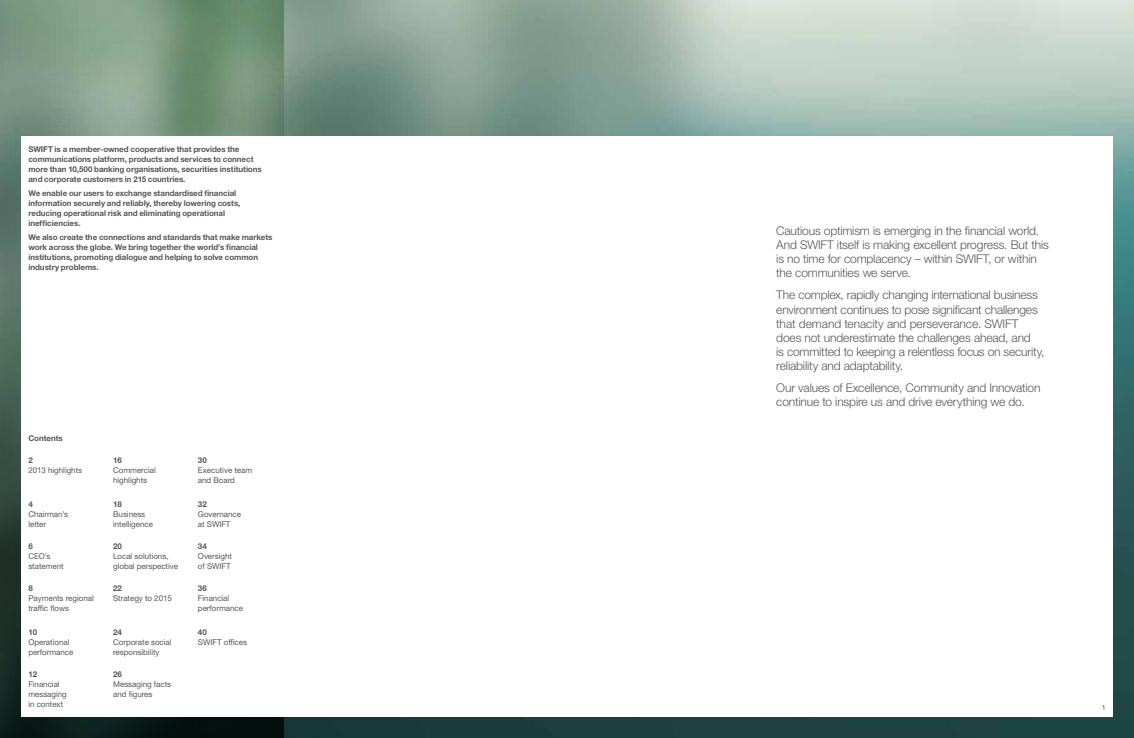
<style>
.page{position:relative;width:1134px;height:738px;background:#fff}
.page>*{position:absolute;margin:0;border:0;box-sizing:border-box;transform-origin:0 0}
.t1{font:300 12px/14px "Helvetica Neue LT Std";letter-spacing:-.015em;color:#575756}
.t2{font:700 8px/10px "Helvetica Neue LT Std";letter-spacing:-.005em;color:#575756}
.t3{font:8px/10px "Helvetica Neue LT Std";letter-spacing:-.005em;color:#575756}
.t4{font:7px "Helvetica Neue LT Std";color:#575756}
</style>
<div class="page">
<img style="left:283px;top:0;width:851px;height:737px">
<img style="left:0;top:0;width:283px;height:737px">
<div style="left:21px;top:136px;width:1092px;height:580px;background:#fff"></div>
<p class="t2" style="left:28px;top:144px;width:235px">SWIFT is a member-owned cooperative that provides the communications platform, products and services to connect more than 10,500 banking organisations, securities institutions and corporate customers in 215 countries.</p>
<p class="t2" style="left:28px;top:188px;width:214px">We enable our users to exchange standardised financial information securely and reliably, thereby lowering costs, reducing operational risk and eliminating operational inefficiencies.</p>
<p class="t2" style="left:28px;top:232px;width:246px">We also create the connections and standards that make markets work across the globe. We bring together the world’s financial institutions, promoting dialogue and helping to solve common industry problems.</p>
<h1 class="t1" style="left:776px;top:223px;width:274px">Cautious optimism is emerging in the financial world.<br>And SWIFT itself is making excellent progress. But this is no time for complacency – within SWIFT, or within the communities we serve.</h1>
<p class="t1" style="left:776px;top:288px;width:270px">The complex, rapidly changing international business environment continues to pose significant challenges that demand tenacity and perseverance. SWIFT does not underestimate the challenges ahead, and<br>is committed to keeping a relentless focus on security, reliability and adaptability.</p>
<h1 class="t1" style="left:776px;top:380px;width:266px">Our values of Excellence, Community and Innovation continue to inspire us and drive everything we do.</h1>
<p class="t2" style="left:28px;top:432px;width:36px">Contents</p>
<p class="t2" style="left:28px;top:454px;width:6px">2</p>
<p class="t3" style="left:28px;top:464px;width:55px">2013 highlights</p>
<p class="t2" style="left:113px;top:454px;width:10px">16</p>
<p class="t3" style="left:113px;top:464px;width:44px">Commercial highlights</p>
<p class="t2" style="left:198px;top:454px;width:10px">30</p>
<p class="t3" style="left:198px;top:464px;width:56px">Executive team and Board</p>
<p class="t2" style="left:28px;top:498px;width:6px">4</p>
<p class="t3" style="left:28px;top:508px;width:41px">Chairman’s letter</p>
<p class="t2" style="left:113px;top:498px;width:10px">18</p>
<p class="t3" style="left:113px;top:508px;width:41px">Business intelligence</p>
<p class="t2" style="left:198px;top:498px;width:10px">32</p>
<p class="t3" style="left:198px;top:508px;width:45px">Governance at SWIFT</p>
<p class="t2" style="left:28px;top:540px;width:6px">6</p>
<p class="t3" style="left:28px;top:550px;width:37px">CEO’s statement</p>
<p class="t2" style="left:113px;top:540px;width:10px">20</p>
<p class="t3" style="left:113px;top:550px;width:66px">Local solutions, global perspective</p>
<p class="t2" style="left:198px;top:540px;width:10px">34</p>
<p class="t3" style="left:198px;top:550px;width:36px">Oversight of SWIFT</p>
<p class="t2" style="left:28px;top:582px;width:6px">8</p>
<p class="t3" style="left:28px;top:592px;width:67px">Payments regional traffic flows</p>
<p class="t2" style="left:113px;top:582px;width:10px">22</p>
<p class="t3" style="left:113px;top:592px;width:60px">Strategy to 2015</p>
<p class="t2" style="left:198px;top:582px;width:10px">36</p>
<p class="t3" style="left:198px;top:592px;width:47px">Financial performance</p>
<p class="t2" style="left:28px;top:626px;width:10px">10</p>
<p class="t3" style="left:28px;top:636px;width:47px">Operational performance</p>
<p class="t2" style="left:113px;top:626px;width:10px">24</p>
<p class="t3" style="left:113px;top:636px;width:60px">Corporate social responsibility</p>
<p class="t2" style="left:198px;top:626px;width:10px">40</p>
<p class="t3" style="left:198px;top:636px;width:51px">SWIFT offices</p>
<p class="t2" style="left:28px;top:668px;width:10px">12</p>
<p class="t3" style="left:28px;top:678px;width:40px">Financial messaging in context</p>
<p class="t2" style="left:113px;top:668px;width:10px">26</p>
<p class="t3" style="left:113px;top:678px;width:60px">Messaging facts and figures</p>
<p class="t4" style="left:1102px;top:702px;width:5px">1</p>
</div>
